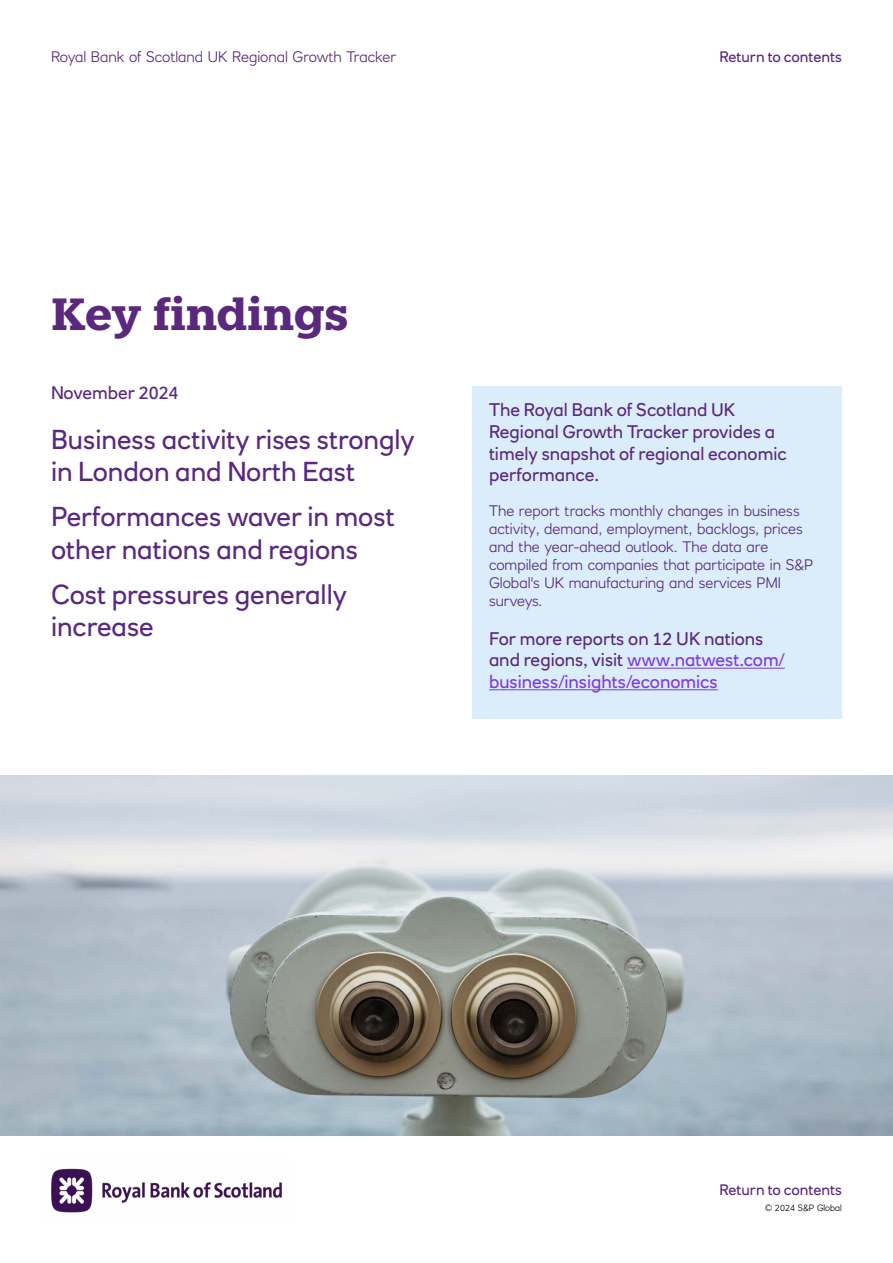
<style>
.page{position:relative;width:893px;height:1263px;background:#fff}
.page>*{position:absolute;margin:0;border:0;box-sizing:border-box;transform-origin:0 0}
.t1{font:700 45px "Knile";letter-spacing:-.015em;color:#5a287d}
.t2{font:27px/32.4px "RN House Sans";color:#5a287d}
.t3{font:18px/21.6px "RN House Sans";color:#5a287d}
.t4{font:300 15px/18px "RN House Sans";color:#5a287d}
.t5{font:15px "RN House Sans";color:#5a287d}
.t6{font:300 9px "RN House Sans";color:#000}
.s1{color:#8138e0}
</style>
<div class="page">
<img style="left:51px;top:1168px;width:231px;height:45px">
<img style="left:0;top:775px;width:893px;height:360px">
<div style="left:472px;top:386px;width:370px;height:333px;background:#dbedfa"></div>
<hr style="left:627px;top:668px;width:158px;height:1px;background:#8138e0">
<hr style="left:489px;top:689px;width:229px;height:1px;background:#8138e0">
<p class="t4" style="left:51px;top:48px;width:347px">Royal Bank of Scotland UK Regional Growth Tracker</p>
<p class="t5" style="left:719px;top:48px;width:124px">Return to contents</p>
<h1 class="t1" style="left:51px;top:285px;width:299px">Key findings</h1>
<p class="t3" style="left:51px;top:382px;width:129px">November 2024</p>
<p class="t2" style="left:51px;top:423px;width:365px">Business activity rises strongly in London and North East</p>
<p class="t2" style="left:51px;top:500px;width:345px">Performances waver in most other nations and regions</p>
<p class="t2" style="left:51px;top:578px;width:297px">Cost pressures generally increase</p>
<p class="t3" style="left:489px;top:399px;width:299px">The Royal Bank of Scotland UK<br>Regional Growth Tracker provides a timely snapshot of regional economic performance.</p>
<p class="t4" style="left:489px;top:502px;width:325px">The report tracks monthly changes in business activity, demand, employment, backlogs, prices and the year-ahead outlook. The data are compiled from companies that participate in S&amp;P Global's UK manufacturing and services PMI surveys.</p>
<p class="t3" style="left:489px;top:627px;width:297px">For more reports on 12 UK nations and regions, visit <span class="s1">www.natwest.com/ business/insights/economics</span></p>
<p class="t5" style="left:719px;top:1180px;width:124px">Return to contents</p>
<p class="t6" style="left:765px;top:1203px;width:78px">© 2024 S&amp;P Global</p>
</div>
